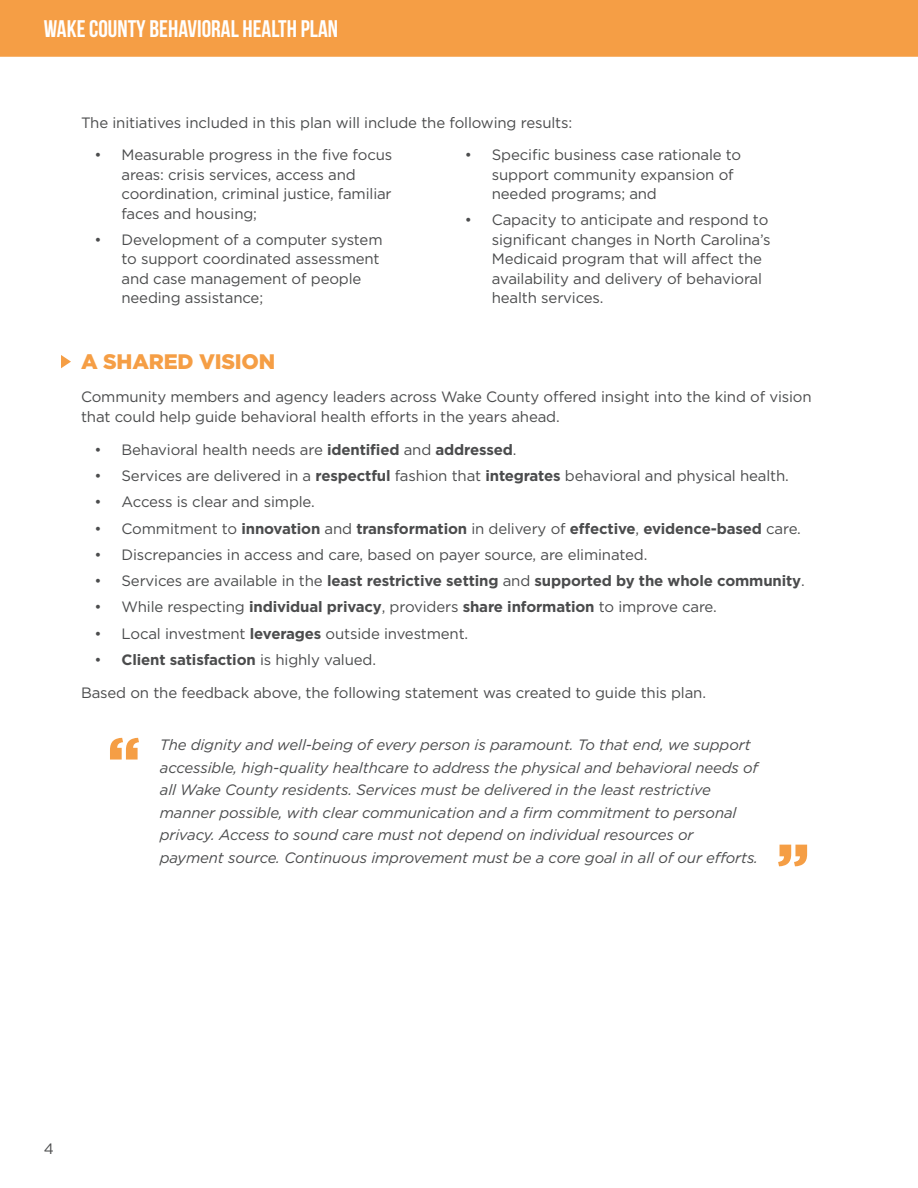
<style>
.page{position:relative;width:918px;height:1188px;background:#fff}
.page>*{position:absolute;margin:0;border:0;box-sizing:border-box;transform-origin:0 0}
.t1{font:900 60px "Gotham";color:#f59e45}
.t2{font:700 24px "Bebas Neue";color:#fff}
.t3{font:900 21px "Gotham";letter-spacing:-.01em;color:#f59e45}
.t4{font:15px/19.5px "Gotham";letter-spacing:-.01em;color:#4b4c4d}
.t5{font:italic 15px/22.5px "Gotham";letter-spacing:-.01em;color:#4b4c4d}
.t6{font:700 15px "Gotham";letter-spacing:-.01em;color:#4b4c4d}
.s1{font-weight:700}
.s2{font-weight:400}
</style>
<div class="page">
<div style="left:0;top:0;width:918px;height:57px;background:#f59e45"></div>
<svg style="left:61px;top:355px;width:10px;height:13px"></svg>
<h2 class="t2" style="left:44px;top:16px;width:296px">WAKE COUNTY BEHAVIORAL HEALTH PLAN</h2>
<p class="t4" style="left:81px;top:113px;width:493px">The initiatives included in this plan will include the following results:</p>
<p class="t4" style="left:122px;top:145px;width:272px;text-indent:-27px">• Measurable progress in the five focus areas: crisis services, access and coordination, criminal justice, familiar faces and housing;</p>
<p class="t4" style="left:122px;top:230px;width:263px;text-indent:-27px">• Development of a computer system to support coordinated assessment and case management of people needing assistance;</p>
<p class="t4" style="left:492px;top:145px;width:251px;text-indent:-27px">• Specific business case rationale to support community expansion of needed programs; and</p>
<p class="t4" style="left:492px;top:210px;width:280px;text-indent:-27px">• Capacity to anticipate and respond to significant changes in North Carolina’s Medicaid program that will affect the availability and delivery of behavioral health services.</p>
<h3 class="t3" style="left:81px;top:347px;width:196px">A SHARED VISION</h3>
<p class="t4" style="left:81px;top:387px;width:732px">Community members and agency leaders across Wake County offered insight into the kind of vision that could help guide behavioral health efforts in the years ahead.</p>
<p class="t4" style="left:94px;top:439px;width:423px">• Behavioral health needs are <span class="s1">identified</span> and <span class="s1">addressed</span>.</p>
<p class="t4" style="left:94px;top:466px;width:696px">• Services are delivered in a <span class="s1">respectful</span> fashion that <span class="s1">integrates</span> behavioral and physical health.</p>
<p class="t4" style="left:94px;top:492px;width:222px">• Access is clear and simple.</p>
<p class="t6" style="left:94px;top:518px;width:708px"><span class="s2">• Commitment to</span> innovation <span class="s2">and</span> transformation <span class="s2">in delivery of</span> effective<span class="s2">,</span> evidence-based <span class="s2">care.</span></p>
<p class="t4" style="left:95px;top:544px;width:554px">• Discrepancies in access and care, based on payer source, are eliminated.</p>
<p class="t6" style="left:95px;top:571px;width:712px"><span class="s2">• Services are available in the</span> least restrictive setting <span class="s2">and</span> supported by the whole community<span class="s2">.</span></p>
<p class="t4" style="left:95px;top:597px;width:624px">• While respecting <span class="s1">individual privacy</span>, providers <span class="s1">share information</span> to improve care.</p>
<p class="t4" style="left:95px;top:623px;width:375px">• Local investment <span class="s1">leverages</span> outside investment.</p>
<p class="t6" style="left:95px;top:650px;width:283px"><span class="s2">•</span> Client satisfaction <span class="s2">is highly valued.</span></p>
<p class="t4" style="left:81px;top:682px;width:627px">Based on the feedback above, the following statement was created to guide this plan.</p>
<p class="t5" style="left:160px;top:733px;width:600px">The dignity and well-being of every person is paramount. To that end, we support accessible, high-quality healthcare to address the physical and behavioral needs of all Wake County residents. Services must be delivered in the least restrictive manner possible, with clear communication and a firm commitment to personal privacy. Access to sound care must not depend on individual resources or payment source. Continuous improvement must be a core goal in all of our efforts.</p>
<h1 class="t1" style="left:108px;top:718px;width:34px">“</h1>
<h1 class="t1" style="left:777px;top:824px;width:34px">”</h1>
<p class="t4" style="left:44px;top:1139px;width:12px">4</p>
</div>
